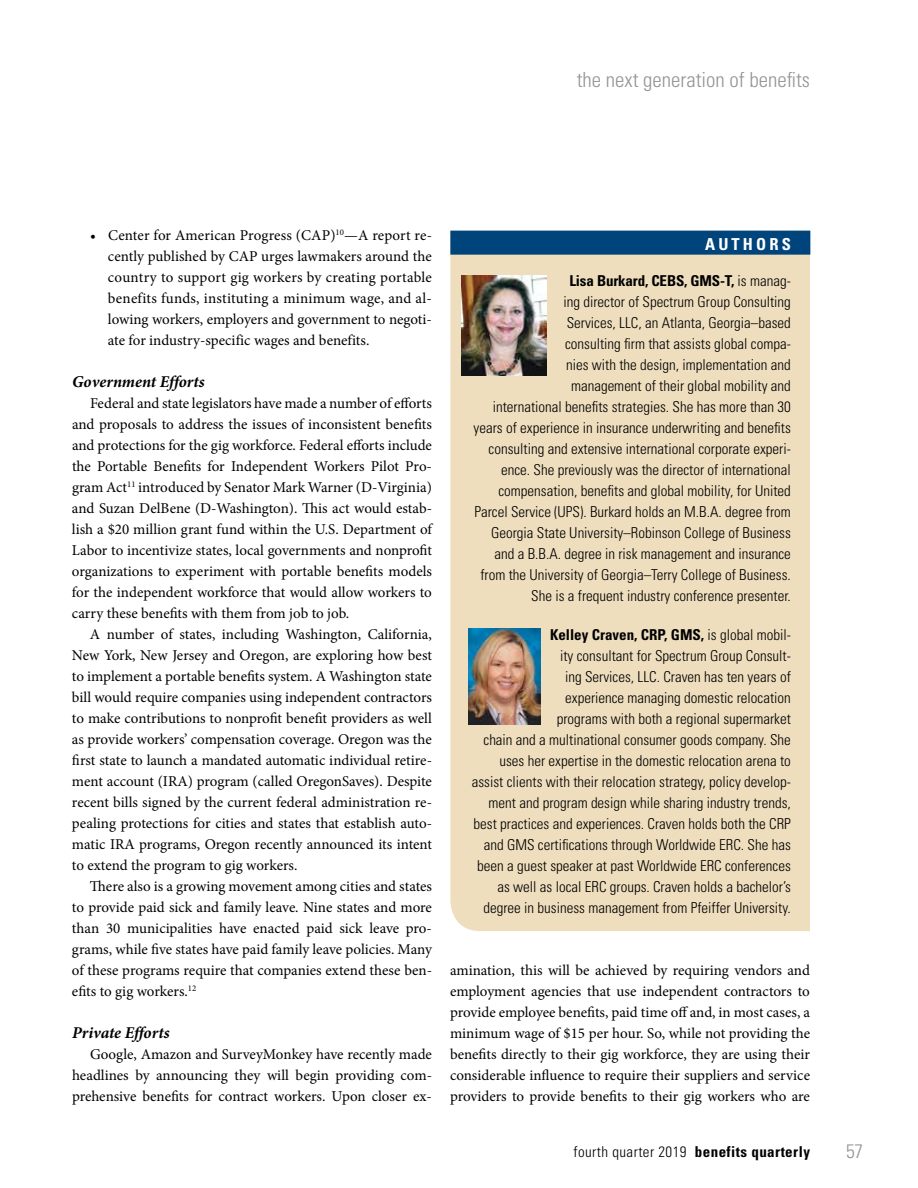
<style>
.page{position:relative;width:918px;height:1188px;background:#fff}
.page>*{position:absolute;margin:0;border:0;box-sizing:border-box;transform-origin:0 0}
.t1{font:300 condensed 21px "Univers LT Std";color:#939598}
.t2{font:300 condensed 19.5px "Univers LT Std";color:#939598}
.t3{font:italic 700 16.5px "Minion Pro";color:#000}
.t4{font:700 condensed 16.5px "Univers LT Std";letter-spacing:.19em;color:#fff}
.t5{font:15px/21px "Minion Pro";color:#000;text-align:justify}
.t6{font:300 condensed 15px/21px "Univers LT Std";color:#000;text-align:right}
.t7{font:300 condensed 15px "Univers LT Std";letter-spacing:.03em;color:#000}
.s1{font-weight:700}
</style>
<div class="page">
<div style="left:450px;top:255px;width:360px;height:676px;background:#eedebe"></div>
<div style="left:450px;top:231px;width:360px;height:24px;background:#00447c"></div>
<img style="left:461px;top:275px;width:86px;height:100px">
<img style="left:468px;top:628px;width:72px;height:97px">
<h1 class="t1" style="left:577px;top:67px;width:235px">the next generation of benefits</h1>
<p class="t5" style="left:108px;top:225px;width:326px;text-indent:-18px">• Center for American Progress (CAP)<sup>10</sup>—A report re&shy;cently published by CAP urges lawmakers around the country to support gig workers by creating portable benefits funds, instituting a minimum wage, and al&shy;lowing workers, employers and government to negoti&shy;ate for industry-specific wages and benefits.</p>
<p class="t3" style="left:72px;top:370px;width:134px">Government Efforts</p>
<p class="t5" style="left:72px;top:393px;width:362px;text-indent:18px">Federal and state legislators have made a number of efforts and proposals to address the issues of inconsistent benefits and protections for the gig workforce. Federal efforts include the Portable Benefits for Independent Workers Pilot Pro&shy;gram Act<sup>11</sup> introduced by Senator Mark Warner (D-Virginia) and Suzan DelBene (D-Washington). This act would estab&shy;lish a $20 million grant fund within the U.S. Department of Labor to incentivize states, local governments and nonprofit organizations to experiment with portable benefits models for the independent workforce that would allow workers to carry these benefits with them from job to job.</p>
<p class="t5" style="left:72px;top:624px;width:362px;text-indent:18px">A number of states, including Washington, California, New York, New Jersey and Oregon, are exploring how best to implement a portable benefits system. A Washington state bill would require companies using independent contractors to make contributions to nonprofit benefit providers as well as provide workers’ compensation coverage. Oregon was the first state to launch a mandated automatic individual retire&shy;ment account (IRA) program (called OregonSaves). Despite recent bills signed by the current federal administration re&shy;pealing protections for cities and states that establish auto&shy;matic IRA programs, Oregon recently announced its intent to extend the program to gig workers.</p>
<p class="t5" style="left:72px;top:876px;width:362px;text-indent:18px">There also is a growing movement among cities and states to provide paid sick and family leave. Nine states and more than 30 municipalities have enacted paid sick leave pro&shy;grams, while five states have paid family leave policies. Many of these programs require that companies extend these ben&shy;efits to gig workers.<sup>12</sup></p>
<p class="t3" style="left:72px;top:1021px;width:99px">Private Efforts</p>
<p class="t5" style="left:72px;top:1044px;width:362px;text-indent:18px">Google, Amazon and SurveyMonkey have recently made headlines by announcing they will begin providing com&shy;prehensive benefits for contract workers. Upon closer ex-</p>
<p class="t4" style="left:705px;top:234px;width:87px">AUTHORS</p>
<p class="t6" style="left:474px;top:270px;width:319px"><span class="s1">Lisa Burkard, CEBS, GMS-T,</span> is manag-<br>ing director of Spectrum Group Consulting<br>Services, LLC, an Atlanta, Georgia–based<br>consulting firm that assists global compa-<br>nies with the design, implementation and<br>management of their global mobility and<br>international benefits strategies. She has more than 30 years of experience in insurance underwriting and benefits consulting and extensive international corporate experi&shy;ence. She previously was the director of international compensation, benefits and global mobility, for United Parcel Service (UPS). Burkard holds an M.B.A. degree from Georgia State University–Robinson College of Business and a B.B.A. degree in risk management and insurance from the University of Georgia–Terry College of Business.<br>She is a frequent industry conference presenter.</p>
<p class="t6" style="left:472px;top:624px;width:321px"><span class="s1">Kelley Craven, CRP, GMS,</span> is global mobil-<br>ity consultant for Spectrum Group Consult-<br>ing Services, LLC. Craven has ten years of<br>experience managing domestic relocation<br>programs with both a regional supermarket<br>chain and a multinational consumer goods company. She uses her expertise in the domestic relocation arena to assist clients with their relocation strategy, policy develop&shy;ment and program design while sharing industry trends, best practices and experiences. Craven holds both the CRP and GMS certifications through Worldwide ERC. She has been a guest speaker at past Worldwide ERC conferences as well as local ERC groups. Craven holds a bachelor’s degree in business management from Pfeiffer University.</p>
<p class="t5" style="left:450px;top:960px;width:362px">amination, this will be achieved by requiring vendors and employment agencies that use independent contractors to provide employee benefits, paid time off and, in most cases, a minimum wage of $15 per hour. So, while not providing the benefits directly to their gig workforce, they are using their considerable influence to require their suppliers and service providers to provide benefits to their gig workers who are</p>
<p class="t7" style="left:573px;top:1143px;width:238px">fourth quarter 2019 <span class="s1">benefits quarterly</span></p>
<h2 class="t2" style="left:846px;top:1139px;width:19px">57</h2>
</div>
